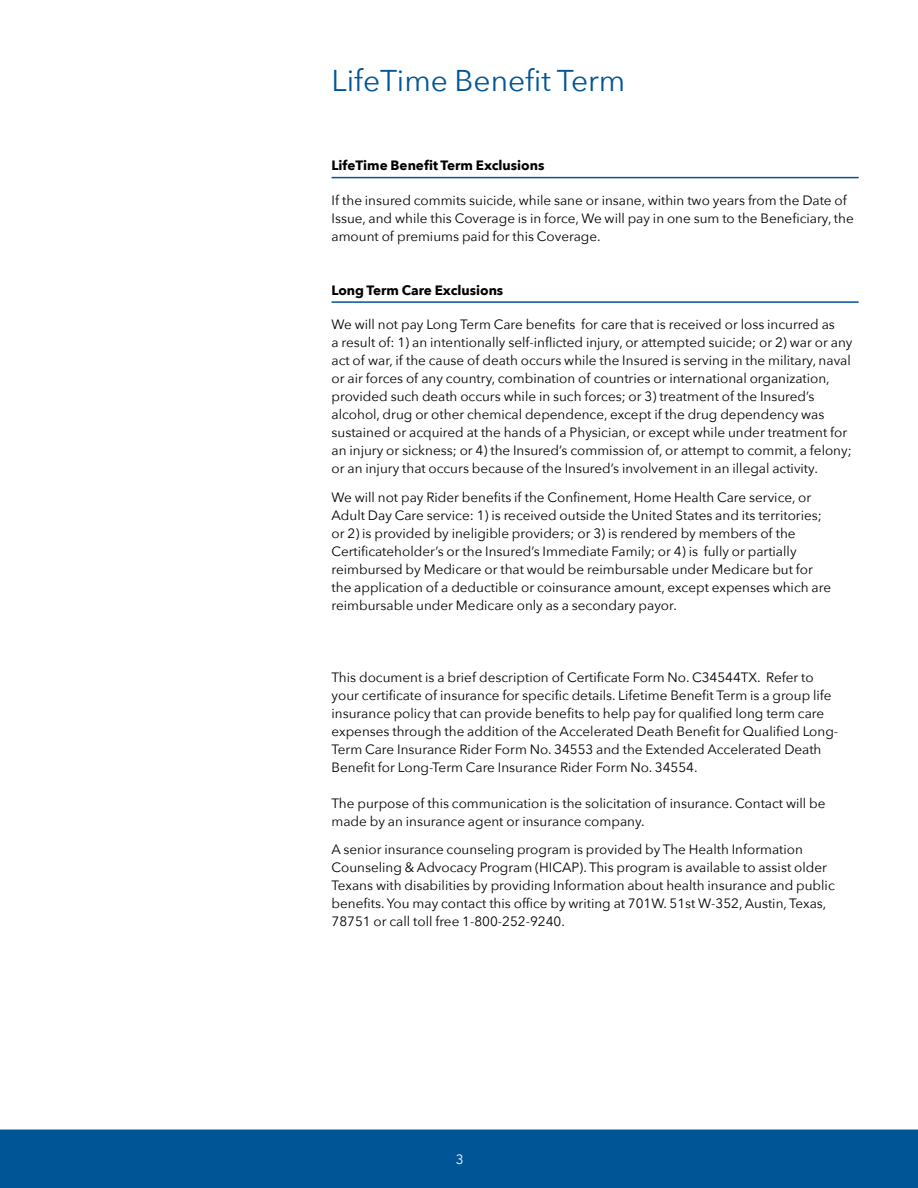
<style>
.page{position:relative;width:918px;height:1188px;background:#fff}
.page>*{position:absolute;margin:0;border:0;box-sizing:border-box;transform-origin:0 0}
.t1{font:30px "Avenir Next";color:#005596}
.t2{font:13.5px/18px "Avenir Next";color:#000}
.t3{font:700 13.5px "Avenir Next";color:#000}
.t4{font:13.5px "Avenir Next";color:#fff}
</style>
<div class="page">
<div style="left:0;top:1130px;width:918px;height:58px;background:#005596"></div>
<hr style="left:332px;top:177px;width:527px;height:1px;background:#005596">
<hr style="left:332px;top:301px;width:527px;height:2px;background:#005596">
<h1 class="t1" style="left:331px;top:55px;width:296px">LifeTime Benefit Term</h1>
<p class="t3" style="left:332px;top:154px;width:214px">LifeTime Benefit Term Exclusions</p>
<p class="t2" style="left:332px;top:190px;width:524px">If the insured commits suicide, while sane or insane, within two years from the Date of<br>Issue, and while this Coverage is in force, We will pay in one sum to the Beneficiary, the amount of premiums paid for this Coverage.</p>
<p class="t3" style="left:332px;top:278px;width:173px">Long Term Care Exclusions</p>
<p class="t2" style="left:332px;top:315px;width:522px">We will not pay Long Term Care benefits for care that is received or loss incurred as<br>a result of: 1) an intentionally self-inflicted injury, or attempted suicide; or 2) war or any act of war, if the cause of death occurs while the Insured is serving in the military, naval or air forces of any country, combination of countries or international organization, provided such death occurs while in such forces; or 3) treatment of the Insured’s alcohol, drug or other chemical dependence, except if the drug dependency was sustained or acquired at the hands of a Physician, or except while under treatment for an injury or sickness; or 4) the Insured’s commission of, or attempt to commit, a felony; or an injury that occurs because of the Insured’s involvement in an illegal activity.</p>
<p class="t2" style="left:332px;top:487px;width:501px">We will not pay Rider benefits if the Confinement, Home Health Care service, or Adult Day Care service: 1) is received outside the United States and its territories; or 2) is provided by ineligible providers; or 3) is rendered by members of the Certificateholder’s or the Insured’s Immediate Family; or 4) is fully or partially reimbursed by Medicare or that would be reimbursable under Medicare but for the application of a deductible or coinsurance amount, except expenses which are reimbursable under Medicare only as a secondary payor.</p>
<p class="t2" style="left:332px;top:667px;width:508px">This document is a brief description of Certificate Form No. C34544TX. Refer to your certificate of insurance for specific details. Lifetime Benefit Term is a group life insurance policy that can provide benefits to help pay for qualified long term care expenses through the addition of the Accelerated Death Benefit for Qualified Long-Term Care Insurance Rider Form No. 34553 and the Extended Accelerated Death Benefit for Long-Term Care Insurance Rider Form No. 34554.</p>
<p class="t2" style="left:332px;top:793px;width:495px">The purpose of this communication is the solicitation of insurance. Contact will be made by an insurance agent or insurance company.</p>
<p class="t2" style="left:332px;top:840px;width:505px">A senior insurance counseling program is provided by The Health Information Counseling &amp; Advocacy Program (HICAP). This program is available to assist older Texans with disabilities by providing Information about health insurance and public benefits. You may contact this office by writing at 701W. 51st W-352, Austin, Texas, 78751 or call toll free 1-800-252-9240.</p>
<p class="t4" style="left:456px;top:1148px;width:9px">3</p>
</div>
